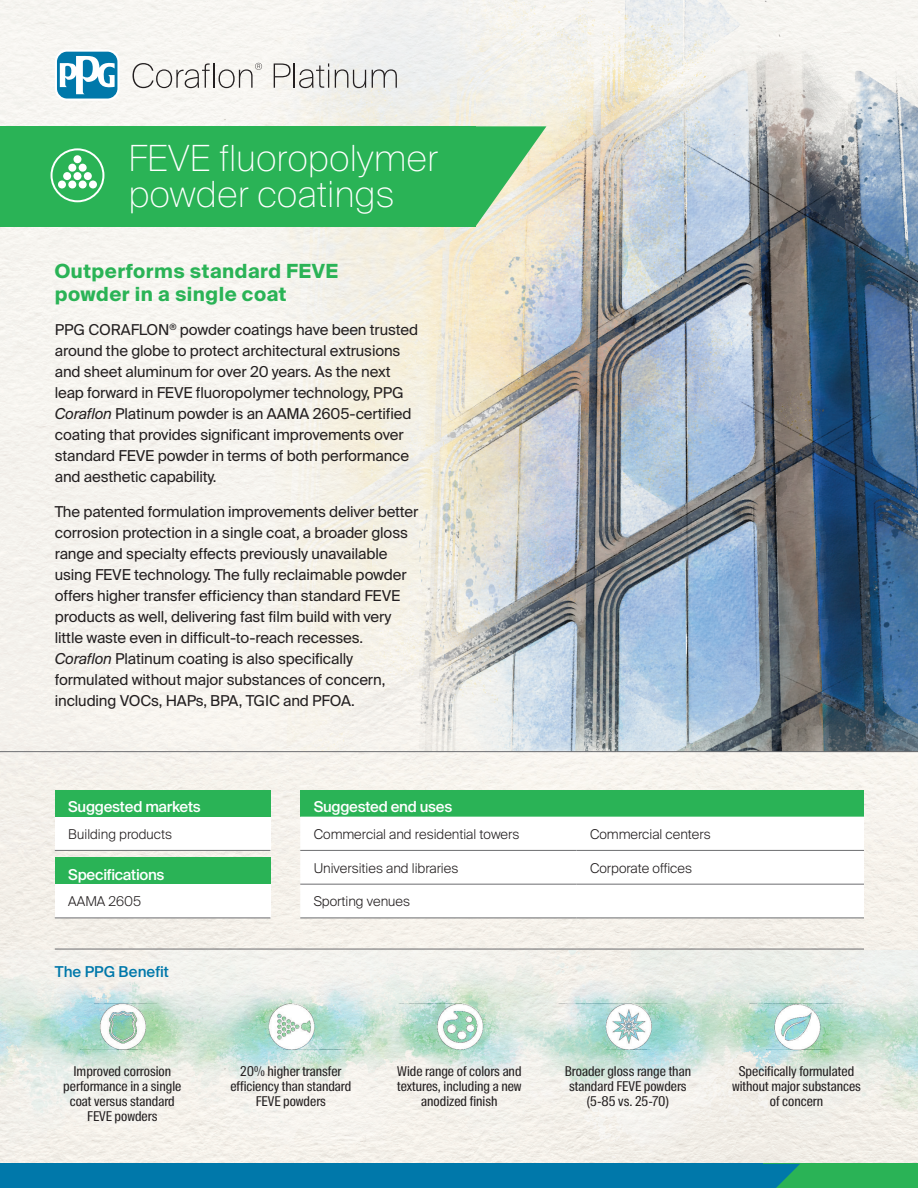
<style>
.page{position:relative;width:918px;height:1188px;background:#fff}
.page>*{position:absolute;margin:0;border:0;box-sizing:border-box;transform-origin:0 0}
.Product_Name{font:100 36px/36px "Suisse Intl";color:#fff}
.Intro_Header{font:700 19.5px/22.5px "Suisse Intl";letter-spacing:.025em;color:#2ab356}
.Intro_Paragraph{font:15px/21px "Suisse Intl";letter-spacing:-.01em;color:#231f20}
.Cell_Header_Left{font:500 15px "Suisse Intl";letter-spacing:-.02em;color:#fff}
.Paragraph_Header{font:500 15px "Suisse Intl";color:#0078aa}
.Paragraph__Icon_Points{font:13.5px/15px "Suisse Intl Cond";color:#231f20;text-align:center}
.Cell_Text_Left_Side{font:300 13.5px "Suisse Intl";color:#231f20}
.s1{font-style:italic}
</style>
<div class="page">
<div style="left:0;top:0;width:918px;height:951px;background:#f6f3ee"></div>
<img style="left:0;top:951px;width:918px;height:213px">
<img style="left:225px;top:0;width:693px;height:751px">
<hr style="left:55px;top:949px;width:809px;height:1px;background:#6c6d70">
<hr style="left:0;top:751px;width:918px;height:1px;background:#6c6d70">
<div style="left:55px;top:790px;width:215px;height:27px;background:#2ab356"></div>
<div style="left:55px;top:817px;width:215px;height:33px;background:#fff"></div>
<hr style="left:55px;top:850px;width:215px;height:1px;background:#6c6d70">
<div style="left:300px;top:790px;width:564px;height:27px;background:#2ab356"></div>
<svg style="left:300px;top:817px;width:564px;height:101px"></svg>
<hr style="left:300px;top:850px;width:277px;height:1px;background:#6c6d70">
<hr style="left:577px;top:850px;width:287px;height:1px;background:#6c6d70">
<hr style="left:300px;top:918px;width:277px;height:1px;background:#6c6d70">
<hr style="left:577px;top:918px;width:287px;height:1px;background:#6c6d70">
<hr style="left:300px;top:884px;width:277px;height:1px;background:#6c6d70">
<hr style="left:577px;top:884px;width:287px;height:1px;background:#6c6d70">
<div style="left:0;top:126px;width:475px;height:101px;background:#2ab356"></div>
<svg style="left:475px;top:126px;width:71px;height:101px"></svg>
<div style="left:55px;top:857px;width:215px;height:27px;background:#2ab356"></div>
<div style="left:55px;top:884px;width:215px;height:34px;background:#fff"></div>
<hr style="left:55px;top:918px;width:215px;height:1px;background:#6c6d70">
<svg style="left:55px;top:50px;width:65px;height:51px"></svg>
<div style="left:57px;top:52px;width:60px;height:47px;background:#0078aa;border-radius:10px"></div>
<svg style="left:60px;top:55px;width:55px;height:39px"></svg>
<svg style="left:133px;top:63px;width:129px;height:25px"></svg>
<svg style="left:274px;top:63px;width:55px;height:25px"></svg>
<svg style="left:335px;top:69px;width:31px;height:19px"></svg>
<svg style="left:372px;top:69px;width:25px;height:19px"></svg>
<div style="left:660px;top:1164px;width:258px;height:24px;background:#2ab356"></div>
<div style="left:0;top:1164px;width:762px;height:24px;background:#0078aa"></div>
<svg style="left:762px;top:1164px;width:38px;height:24px"></svg>
<svg style="left:51px;top:148px;width:53px;height:54px"></svg>
<p class="Product_Name" style="left:128px;top:141px;width:311px">FEVE fluoropolymer powder coatings</p>
<p class="Intro_Header" style="left:55px;top:260px;width:285px">Outperforms standard FEVE powder in a single coat</p>
<p class="Intro_Paragraph" style="left:55px;top:319px;width:365px">PPG CORAFLON<sup>®</sup> powder coatings have been trusted around the globe to protect architectural extrusions and sheet aluminum for over 20 years. As the next leap forward in FEVE fluoropolymer technology, PPG <span class="s1">Coraflon</span> Platinum powder is an AAMA 2605-certified coating that provides significant improvements over standard FEVE powder in terms of both performance and aesthetic capability.</p>
<p class="Intro_Paragraph" style="left:55px;top:501px;width:365px">The patented formulation improvements deliver better corrosion protection in a single coat, a broader gloss range and specialty effects previously unavailable using FEVE technology. The fully reclaimable powder offers higher transfer efficiency than standard FEVE products as well, delivering fast film build with very little waste even in difficult-to-reach recesses.<br><span class="s1">Coraflon</span> Platinum coating is also specifically formulated without major substances of concern, including VOCs, HAPs, BPA, TGIC and PFOA.</p>
<p class="Cell_Header_Left" style="left:68px;top:798px;width:134px">Suggested markets</p>
<p class="Cell_Text_Left_Side" style="left:68px;top:826px;width:105px">Building products</p>
<p class="Cell_Header_Left" style="left:68px;top:866px;width:98px">Specifications</p>
<p class="Cell_Text_Left_Side" style="left:68px;top:894px;width:74px">AAMA 2605</p>
<p class="Paragraph_Header" style="left:55px;top:963px;width:116px">The PPG Benefit</p>
<p class="Cell_Header_Left" style="left:314px;top:798px;width:140px">Suggested end uses</p>
<p class="Cell_Text_Left_Side" style="left:314px;top:826px;width:207px">Commercial and residential towers</p>
<p class="Cell_Text_Left_Side" style="left:590px;top:826px;width:122px">Commercial centers</p>
<p class="Cell_Text_Left_Side" style="left:314px;top:860px;width:146px">Universities and libraries</p>
<p class="Cell_Text_Left_Side" style="left:590px;top:860px;width:104px">Corporate offices</p>
<p class="Cell_Text_Left_Side" style="left:314px;top:894px;width:98px">Sporting venues</p>
<p class="Paragraph__Icon_Points" style="left:63px;top:1063px;width:120px">Improved corrosion performance in a single coat versus standard<br>FEVE powders</p>
<p class="Paragraph__Icon_Points" style="left:230px;top:1063px;width:123px">20% higher transfer efficiency than standard<br>FEVE powders</p>
<p class="Paragraph__Icon_Points" style="left:397px;top:1063px;width:126px">Wide range of colors and textures, including a new anodized finish</p>
<p class="Paragraph__Icon_Points" style="left:732px;top:1063px;width:130px">Specifically formulated without major substances of concern</p>
<p class="Paragraph__Icon_Points" style="left:565px;top:1063px;width:128px">Broader gloss range than standard FEVE powders (5-85 vs. 25-70)</p>
</div>
